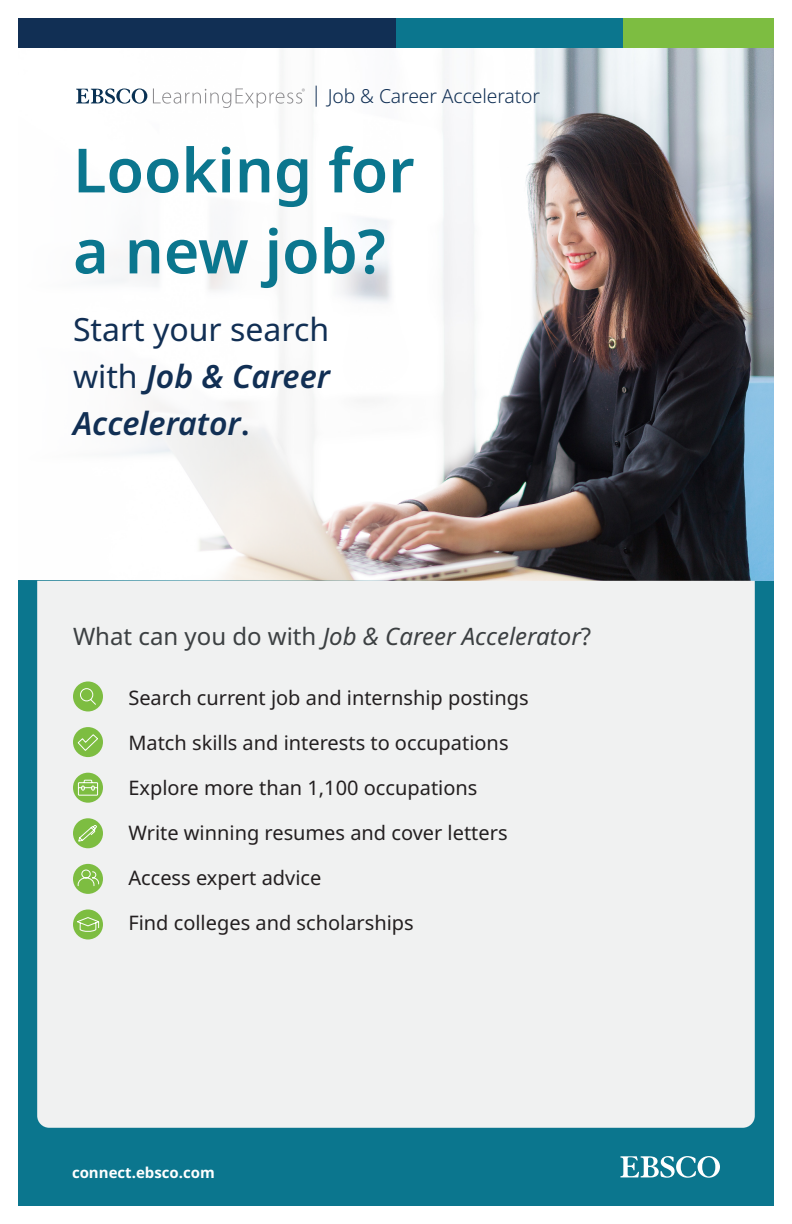
<style>
.page{position:relative;width:792px;height:1224px;background:#fff}
.page>*{position:absolute;margin:0;border:0;box-sizing:border-box;transform-origin:0 0}
.t1{font:600 61px/81px "Noto Sans";color:#0b768e}
.t2{font:italic 600 32px/47px "Noto Sans";color:#112f54;text-align:justify}
.t3{font:italic 24px "Noto Sans";color:#3c4042}
.t4{font:20px "Noto Sans";color:#231f20}
.t5{font:300 19.3px "Noto Sans";letter-spacing:-.005em;color:#102f54}
.t6{font:700 15px "Noto Sans";color:#fff}
.s1{font-weight:400;font-style:normal}
.s2{font-style:normal}
</style>
<div class="page">
<div style="left:18px;top:581px;width:756px;height:625px;background:#0b768e"></div>
<img style="left:18px;top:48px;width:756px;height:533px">
<div style="left:18px;top:18px;width:378px;height:30px;background:#112f54"></div>
<div style="left:396px;top:18px;width:227px;height:30px;background:#0b768e"></div>
<div style="left:623px;top:18px;width:151px;height:30px;background:#7dbd41"></div>
<div style="left:37px;top:581px;width:718px;height:547px;background:#f0f1f1"></div>
<svg style="left:620px;top:1156px;width:100px;height:22px"></svg>
<div style="left:73px;top:681px;width:30px;height:30px;background:#7dbd41;border-radius:50%"></div>
<div style="left:73px;top:727px;width:30px;height:30px;background:#7dbd41;border-radius:50%"></div>
<div style="left:73px;top:773px;width:30px;height:30px;background:#7dbd41;border-radius:50%"></div>
<div style="left:73px;top:818px;width:30px;height:30px;background:#7dbd41;border-radius:50%"></div>
<div style="left:73px;top:864px;width:30px;height:30px;background:#7dbd41;border-radius:50%"></div>
<div style="left:73px;top:909px;width:30px;height:30px;background:#7dbd41;border-radius:50%"></div>
<svg style="left:80px;top:688px;width:16px;height:17px"></svg>
<svg style="left:75px;top:916px;width:26px;height:16px"></svg>
<svg style="left:78px;top:825px;width:19px;height:17px"></svg>
<svg style="left:77px;top:869px;width:23px;height:17px"></svg>
<svg style="left:77px;top:779px;width:22px;height:17px"></svg>
<svg style="left:77px;top:734px;width:21px;height:17px"></svg>
<svg style="left:76px;top:89px;width:71px;height:15px"></svg>
<svg style="left:153px;top:88px;width:152px;height:20px"></svg>
<svg style="left:316px;top:86px;width:1px;height:21px"></svg>
<p class="t5" style="left:328px;top:82px;width:214px">Job &amp; Career Accelerator</p>
<p class="t1" style="left:73px;top:131px;width:343px">Looking for a new job?</p>
<p class="t2" style="left:73px;top:307px;width:259px"><span class="s1">Start your search with</span> Job &amp; Career Accelerator<span class="s2">.</span></p>
<p class="t3" style="left:73px;top:619px;width:520px"><span class="s2">What can you do with</span> Job &amp; Career Accelerator<span class="s2">?</span></p>
<p class="t4" style="left:128px;top:684px;width:402px">Search current job and internship postings</p>
<p class="t4" style="left:128px;top:729px;width:382px">Match skills and interests to occupations</p>
<p class="t4" style="left:128px;top:774px;width:351px">Explore more than 1,100 occupations</p>
<p class="t4" style="left:128px;top:819px;width:381px">Write winning resumes and cover letters</p>
<p class="t4" style="left:128px;top:864px;width:195px">Access expert advice</p>
<p class="t4" style="left:128px;top:909px;width:287px">Find colleges and scholarships</p>
<p class="t6" style="left:72px;top:1162px;width:144px">connect.ebsco.com</p>
</div>
